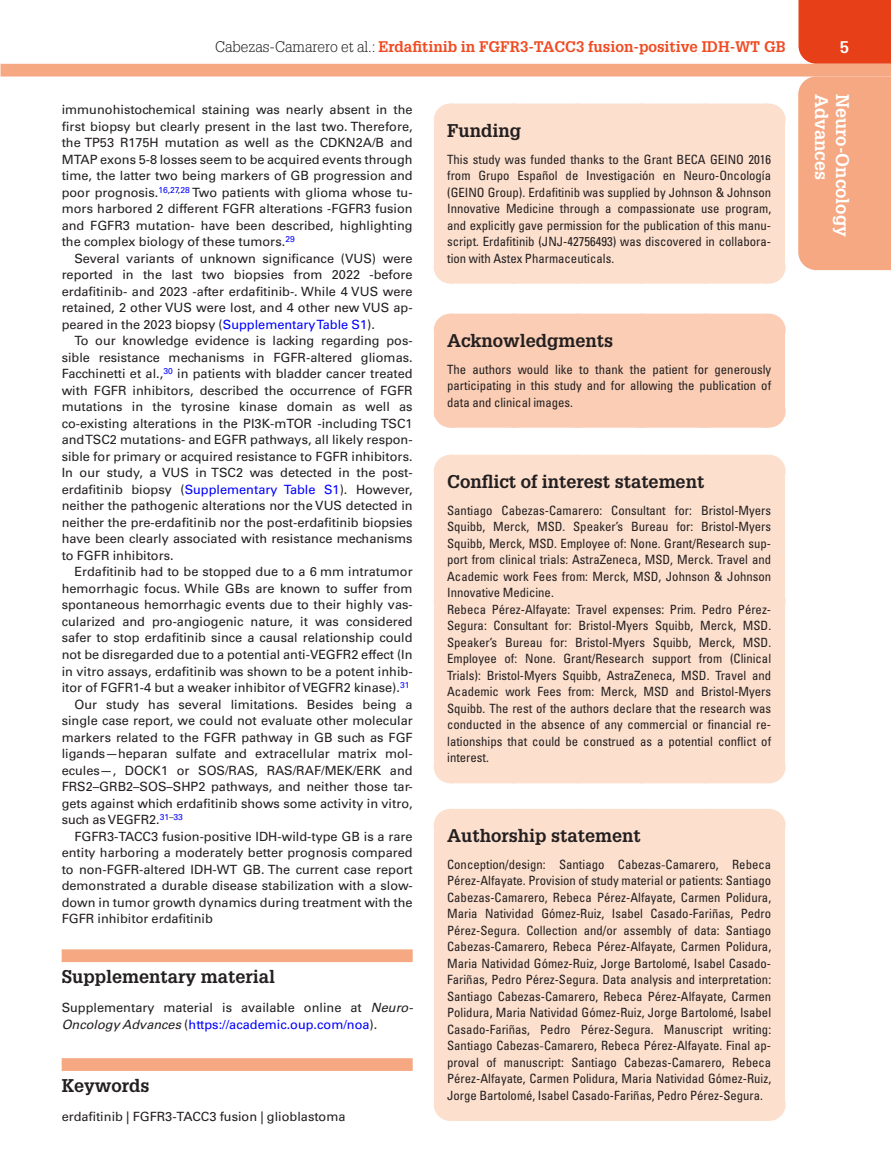
<style>
.page{position:relative;width:891px;height:1175px;background:#fff}
.page>*{position:absolute;margin:0;border:0;box-sizing:border-box;transform-origin:0 0}
.EM_Head{font:700 18px "Glypha LT Std";color:#231f20}
.t1{font:18px "Glypha LT Std Bold 5";color:#fff}
.Supp_Head{font:700 18px "Glypha LT Std";color:#231f20}
.EM_Ack_Head{font:700 18px "Glypha LT Std";color:#231f20}
.t2{font:700 16.5px "Glypha LT Std";color:#fff}
.t3{font:15px "Glypha LT Std Bold 4";color:#f04b22}
.TextInd{font:12.75px/16.5px "Univers LT Std";color:#231f20;text-align:justify}
.EM_Text{font:condensed 12.75px/16.5px "Univers LT Std";color:#231f20;text-align:justify}
.EM_TextInd{font:condensed 12.75px/16.5px "Univers LT Std";color:#231f20;text-align:justify}
.EM_Ack_Text{font:condensed 12.75px/16.5px "Univers LT Std";color:#231f20;text-align:justify}
.Supp_Text{font:12.75px/16.5px "Univers LT Std";color:#231f20}
.Text{font:12.75px "Univers LT Std";color:#231f20}
.s1{font-family:"Glypha LT Std Light 2";color:#231f20}
.s2{color:#00f}
.s3{font-style:italic}
.s4{font-family:"Gandhari Unicode";font-stretch:normal}
</style>
<div class="page">
<div style="left:798px;top:76px;width:93px;height:194px;background:#f5a882"></div>
<div style="left:799px;top:0;width:92px;height:64px;background:#e73f18"></div>
<div style="left:1px;top:64px;width:890px;height:12px;background:#f5a882"></div>
<div style="left:62px;top:949px;width:351px;height:13px;background:#f5a882"></div>
<div style="left:62px;top:1058px;width:351px;height:12px;background:#f5a882"></div>
<div style="left:434px;top:121px;width:351px;height:33px;background:#fcdfcd"></div>
<div style="left:450px;top:104px;width:318px;height:32px;background:#fcdfcd"></div>
<hr style="left:768px;top:104px;width:1px;height:32px;background:#fcdfcd">
<div style="left:434px;top:151px;width:351px;height:115px;background:#fcdfcd"></div>
<div style="left:450px;top:250px;width:318px;height:34px;background:#fcdfcd"></div>
<svg style="left:516px;top:283px;width:220px;height:1px"></svg>
<hr style="left:768px;top:250px;width:1px;height:34px;background:#fcdfcd">
<div style="left:434px;top:331px;width:351px;height:31px;background:#facdb4"></div>
<div style="left:450px;top:314px;width:318px;height:32px;background:#facdb4"></div>
<hr style="left:768px;top:314px;width:1px;height:32px;background:#facdb4">
<div style="left:434px;top:360px;width:351px;height:57px;background:#facdb4"></div>
<div style="left:450px;top:394px;width:318px;height:34px;background:#facdb4"></div>
<svg style="left:515px;top:427px;width:221px;height:1px"></svg>
<hr style="left:768px;top:394px;width:1px;height:34px;background:#facdb4">
<div style="left:434px;top:472px;width:351px;height:33px;background:#fcdfcd"></div>
<div style="left:450px;top:454px;width:318px;height:34px;background:#fcdfcd"></div>
<svg style="left:514px;top:454px;width:222px;height:1px"></svg>
<hr style="left:768px;top:454px;width:1px;height:34px;background:#fcdfcd">
<div style="left:434px;top:502px;width:351px;height:99px;background:#fcdfcd"></div>
<div style="left:434px;top:601px;width:351px;height:165px;background:#fcdfcd"></div>
<div style="left:450px;top:750px;width:318px;height:33px;background:#fcdfcd"></div>
<hr style="left:768px;top:750px;width:1px;height:33px;background:#fcdfcd">
<div style="left:434px;top:826px;width:351px;height:33px;background:#fcdfcd"></div>
<div style="left:450px;top:808px;width:318px;height:34px;background:#fcdfcd"></div>
<svg style="left:514px;top:808px;width:222px;height:1px"></svg>
<hr style="left:768px;top:808px;width:1px;height:34px;background:#fcdfcd">
<div style="left:434px;top:856px;width:351px;height:247px;background:#fcdfcd"></div>
<div style="left:450px;top:1088px;width:318px;height:32px;background:#fcdfcd"></div>
<hr style="left:768px;top:1088px;width:1px;height:32px;background:#fcdfcd">
<p class="t3" style="left:215px;top:37px;width:572px"><span class="s1">Cabezas-Camarero et al.:</span> Erdafitinib in FGFR3-TACC3 fusion-positive IDH-WT GB</p>
<p class="t2" style="left:840px;top:37px;width:11px">5</p>
<p class="TextInd" style="left:62px;top:102px;width:353px">immunohistochemical staining was nearly absent in the first biopsy but clearly present in the last two. Therefore, the TP53 R175H mutation as well as the CDKN2A/B and MTAP exons 5-8 losses seem to be acquired events through time, the latter two being markers of GB progression and poor prognosis.<sup>16</sup><sup>,</sup><sup>27</sup><sup>,</sup><sup>28</sup> Two patients with glioma whose tu&shy;mors harbored 2 different FGFR alterations -FGFR3 fusion and FGFR3 mutation- have been described, highlighting the complex biology of these tumors.<sup>29</sup></p>
<p class="TextInd" style="left:62px;top:250px;width:353px;text-indent:13px">Several variants of unknown significance (VUS) were reported in the last two biopsies from 2022 -before erdafitinib- and 2023 -after erdafitinib-. While 4 VUS were retained, 2 other VUS were lost, and 4 other new VUS ap&shy;peared in the 2023 biopsy (<span class="s2">Supplementary Table S1</span>).</p>
<p class="TextInd" style="left:62px;top:333px;width:353px;text-indent:13px">To our knowledge evidence is lacking regarding pos&shy;sible resistance mechanisms in FGFR-altered gliomas.<br>Facchinetti et al.,<sup>30</sup> in patients with bladder cancer treated with FGFR inhibitors, described the occurrence of FGFR mutations in the tyrosine kinase domain as well as co-existing alterations in the PI3K-mTOR -including TSC1 and TSC2 mutations- and EGFR pathways, all likely respon&shy;sible for primary or acquired resistance to FGFR inhibitors.<br>In our study, a VUS in TSC2 was detected in the post&shy;erdafitinib biopsy (<span class="s2">Supplementary Table S1</span>). However, neither the pathogenic alterations nor the VUS detected in neither the pre-erdafitinib nor the post-erdafitinib biopsies have been clearly associated with resistance mechanisms to FGFR inhibitors.</p>
<p class="TextInd" style="left:62px;top:564px;width:352px;text-indent:13px">Erdafitinib had to be stopped due to a 6 mm intratumor hemorrhagic focus. While GBs are known to suffer from spontaneous hemorrhagic events due to their highly vas&shy;cularized and pro-angiogenic nature, it was considered safer to stop erdafitinib since a causal relationship could not be disregarded due to a potential anti-VEGFR2 effect (In in vitro assays, erdafitinib was shown to be a potent inhib&shy;itor of FGFR1-4 but a weaker inhibitor of VEGFR2 kinase).<sup>31</sup></p>
<p class="TextInd" style="left:62px;top:696px;width:353px;text-indent:13px">Our study has several limitations. Besides being a single case report, we could not evaluate other molecular markers related to the FGFR pathway in GB such as FGF ligands—heparan sulfate and extracellular matrix mol&shy;ecules—, DOCK1 or SOS/RAS, RAS/RAF/MEK/ERK and FRS2–GRB2–SOS–SHP2 pathways, and neither those tar&shy;gets against which erdafitinib shows some activity in vitro, such as VEGFR2.<sup>31</sup><sup>–</sup><sup>33</sup></p>
<p class="TextInd" style="left:62px;top:828px;width:353px;text-indent:13px">FGFR3-TACC3 fusion-positive IDH-wild-type GB is a rare entity harboring a moderately better prognosis compared to non-FGFR-altered IDH-WT GB. The current case report demonstrated a durable disease stabilization with a slow&shy;down in tumor growth dynamics during treatment with the FGFR inhibitor erdafitinib</p>
<p class="Supp_Head" style="left:62px;top:965px;width:215px">Supplementary material</p>
<p class="Supp_Text" style="left:62px;top:999px;width:353px">Supplementary material is available online at <span class="s3">Neuro-<br>Oncology Advances</span> (<span class="s2">https://academic.oup.com/noa</span>).</p>
<h2 class="EM_Head" style="left:62px;top:1074px;width:89px">Keywords</h2>
<p class="Text" style="left:62px;top:1109px;width:285px">erdafitinib | FGFR3-TACC3 fusion | glioblastoma</p>
<p class="EM_Head" style="left:447px;top:119px;width:76px">Funding</p>
<p class="EM_Text" style="left:447px;top:151px;width:326px">This study was funded thanks to the Grant BECA GEINO 2016 from Grupo Español de Investigación en Neuro-Oncología (GEINO Group). Erdafitinib was supplied by Johnson &amp; Johnson Innovative Medicine through a compassionate use program, and explicitly gave permission for the publication of this manu&shy;script. Erdafitinib (JNJ-42756493) was discovered in collabora&shy;tion with Astex Pharmaceuticals.</p>
<p class="EM_Ack_Head" style="left:447px;top:329px;width:168px">Acknowledgments</p>
<p class="EM_Ack_Text" style="left:447px;top:361px;width:326px">The authors would like to thank the patient for generously participating in this study and for allowing the publication of data and clinical images.</p>
<p class="EM_Head" style="left:447px;top:470px;width:259px">Conflict of interest statement</p>
<p class="EM_Text" style="left:447px;top:502px;width:326px">Santiago Cabezas-Camarero: Consultant for: Bristol-Myers Squibb, Merck, MSD. Speaker’s Bureau for: Bristol-Myers Squibb, Merck, MSD. Employee of: None. Grant/Research sup&shy;port from clinical trials: AstraZeneca, MSD, Merck. Travel and Academic work Fees from: Merck, MSD, Johnson &amp; Johnson Innovative Medicine.</p>
<p class="EM_TextInd" style="left:447px;top:601px;width:326px">Rebeca Pérez-Alfayate: Travel expenses: Prim. Pedro Pérez-Segura: Consultant for: Bristol-Myers Squibb, Merck, MSD.<br>Speaker’s Bureau for: Bristol-Myers Squibb, Merck, MSD.<br>Employee of: None. Grant/Research support from (Clinical Trials): Bristol-Myers Squibb, AstraZeneca, MSD. Travel and Academic work Fees from: Merck, MSD and Bristol-Myers Squibb. The rest of the authors declare that the research was conducted in the absence of any commercial or financial re&shy;lationships that could be construed as a potential conflict of interest.</p>
<p class="EM_Head" style="left:447px;top:824px;width:195px">Authorship statement</p>
<p class="EM_Text" style="left:447px;top:856px;width:326px">Conception/design: Santiago Cabezas<span class="s4">‐</span>Camarero, Rebeca Pérez-Alfayate. Provision of study material or patients: Santiago Cabezas-Camarero, Rebeca Pérez-Alfayate, Carmen Polidura, Maria Natividad Gómez-Ruiz, Isabel Casado-Fariñas, Pedro Pérez-Segura. Collection and/or assembly of data: Santiago Cabezas-Camarero, Rebeca Pérez-Alfayate, Carmen Polidura, Maria Natividad Gómez-Ruiz, Jorge Bartolomé, Isabel Casado-Fariñas, Pedro Pérez-Segura. Data analysis and interpretation:<br>Santiago Cabezas-Camarero, Rebeca Pérez-Alfayate, Carmen Polidura, Maria Natividad Gómez-Ruiz, Jorge Bartolomé, Isabel Casado-Fariñas, Pedro Pérez-Segura. Manuscript writing:<br>Santiago Cabezas<span class="s4">‐</span>Camarero, Rebeca Pérez-Alfayate. Final ap&shy;proval of manuscript: Santiago Cabezas-Camarero, Rebeca Pérez-Alfayate, Carmen Polidura, Maria Natividad Gómez-Ruiz, Jorge Bartolomé, Isabel Casado-Fariñas, Pedro Pérez-Segura.</p>
<h1 class="t1" style="left:833px;top:94px;width:88px;rotate:90deg">Advances</h1>
<h1 class="t1" style="left:854px;top:94px;width:145px;rotate:90deg">Neuro-Oncology</h1>
</div>
